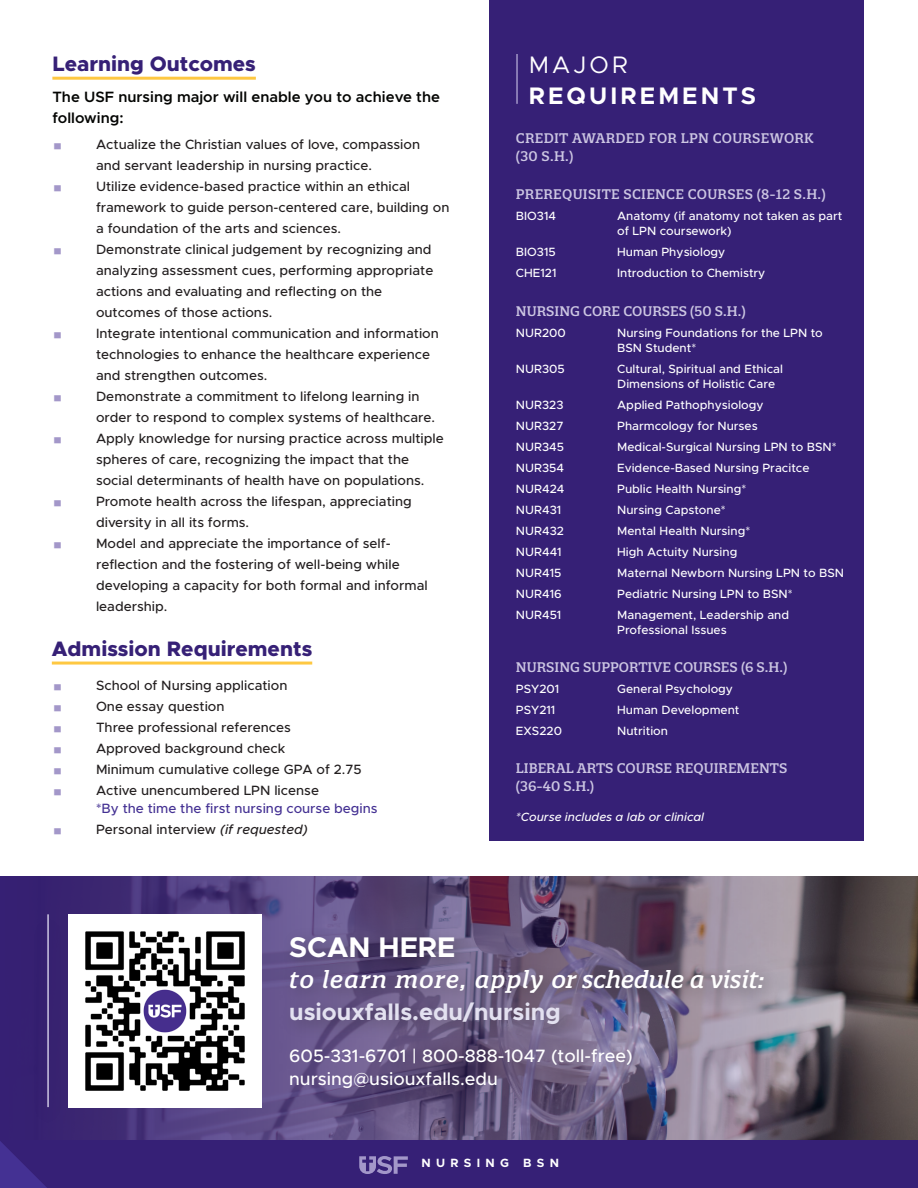
<style>
.page{position:relative;width:918px;height:1188px;background:#fff}
.page>*{position:absolute;margin:0;border:0;box-sizing:border-box;transform-origin:0 0}
.t1{font:700 28.5px "Metropolis";color:#fff}
.t2{font:700 24px "Metropolis";letter-spacing:.13em;color:#fff}
.t3{font:24px "Metropolis";letter-spacing:.13em;color:#fff}
.t4{font:italic 500 23.55px "Quatro Slab";letter-spacing:.02em;color:#fff}
.t5{font:700 23.55px "Metropolis";color:#e3e1f0}
.t6{font:800 21px "Metropolis";color:#362076}
.t7{font:500 18px "Metropolis";color:#fff}
.t8{font:600 15px/21px "Metropolis";color:#040503}
.t9{font:500 13.5px "Metropolis";color:#231f20}
.t10{font:500 13.5px "Quatro Slab";color:#ccc6e2}
.t11{font:500 13.5px "Quatro Slab";letter-spacing:.02em;color:#ccc6e2}
.t12{font:500 13.5px "Metropolis";color:#443193}
.t13{font:500 12px "Metropolis";color:#fff}
.t14{font:italic 500 12px "Metropolis";color:#fff}
.t15{font:700 12px "Metropolis";letter-spacing:.445em;color:#fff}
.s1{font-family:"Quatro Slab";font-weight:400;font-size:27px;color:#a397c9}
.s2{font-style:italic}
</style>
<div class="page">
<svg style="left:0;top:876px;width:918px;height:265px;background:#605174"></svg>
<div style="left:281px;top:927px;width:501px;height:116px;background:#231f20;opacity:.38"></div>
<div style="left:31px;top:911px;width:33px;height:219px;background:#362170"></div>
<hr style="left:47px;top:914px;width:2px;height:193px;background:#ccc6e2">
<img style="left:69px;top:914px;width:193px;height:193px">
<div style="left:0;top:1141px;width:918px;height:47px;background:#362076"></div>
<svg style="left:359px;top:1156px;width:49px;height:18px"></svg>
<svg style="left:0;top:1141px;width:47px;height:47px"></svg>
<div style="left:489px;top:0;width:375px;height:840px;background:#362076"></div>
<hr style="left:52px;top:662px;width:260px;height:3px;background:#fec842">
<hr style="left:52px;top:77px;width:204px;height:3px;background:#fec842">
<hr style="left:516px;top:54px;width:2px;height:50px;background:#a397c9">
<p class="t6" style="left:52px;top:50px;width:205px">Learning Outcomes</p>
<p class="t8" style="left:52px;top:87px;width:389px">The USF nursing major will enable you to achieve the following:</p>
<p class="t9" style="left:52px;top:136px;width:370px"><span class="s1">•</span> Actualize the Christian values of love, compassion</p>
<p class="t9" style="left:96px;top:157px;width:278px">and servant leadership in nursing practice.</p>
<p class="t9" style="left:52px;top:178px;width:360px"><span class="s1">•</span> Utilize evidence-based practice within an ethical</p>
<p class="t9" style="left:96px;top:199px;width:355px">framework to guide person-centered care, building on</p>
<p class="t9" style="left:96px;top:220px;width:247px">a foundation of the arts and sciences.</p>
<p class="t9" style="left:52px;top:241px;width:381px"><span class="s1">•</span> Demonstrate clinical judgement by recognizing and</p>
<p class="t9" style="left:96px;top:262px;width:339px">analyzing assessment cues, performing appropriate</p>
<p class="t9" style="left:96px;top:283px;width:288px">actions and evaluating and reflecting on the</p>
<p class="t9" style="left:96px;top:304px;width:178px">outcomes of those actions.</p>
<p class="t9" style="left:52px;top:325px;width:389px"><span class="s1">•</span> Integrate intentional communication and information</p>
<p class="t9" style="left:96px;top:346px;width:336px">technologies to enhance the healthcare experience</p>
<p class="t9" style="left:96px;top:367px;width:173px">and strengthen outcomes.</p>
<p class="t9" style="left:52px;top:388px;width:369px"><span class="s1">•</span> Demonstrate a commitment to lifelong learning in</p>
<p class="t9" style="left:96px;top:409px;width:341px">order to respond to complex systems of healthcare.</p>
<p class="t9" style="left:52px;top:430px;width:393px"><span class="s1">•</span> Apply knowledge for nursing practice across multiple</p>
<p class="t9" style="left:96px;top:451px;width:315px">spheres of care, recognizing the impact that the</p>
<p class="t9" style="left:96px;top:472px;width:330px">social determinants of health have on populations.</p>
<p class="t9" style="left:52px;top:493px;width:361px"><span class="s1">•</span> Promote health across the lifespan, appreciating</p>
<p class="t9" style="left:96px;top:514px;width:155px">diversity in all its forms.</p>
<p class="t9" style="left:52px;top:535px;width:340px"><span class="s1">•</span> Model and appreciate the importance of self-</p>
<p class="t9" style="left:96px;top:556px;width:305px">reflection and the fostering of well-being while</p>
<p class="t9" style="left:96px;top:577px;width:333px">developing a capacity for both formal and informal</p>
<p class="t9" style="left:96px;top:598px;width:73px">leadership.</p>
<p class="t6" style="left:52px;top:635px;width:262px">Admission Requirements</p>
<p class="t9" style="left:52px;top:677px;width:237px"><span class="s1">•</span> School of Nursing application</p>
<p class="t9" style="left:52px;top:698px;width:174px"><span class="s1">•</span> One essay question</p>
<p class="t9" style="left:52px;top:719px;width:241px"><span class="s1">•</span> Three professional references</p>
<p class="t9" style="left:52px;top:740px;width:235px"><span class="s1">•</span> Approved background check</p>
<p class="t9" style="left:52px;top:761px;width:311px"><span class="s1">•</span> Minimum cumulative college GPA of 2.75</p>
<p class="t9" style="left:52px;top:782px;width:269px"><span class="s1">•</span> Active unencumbered LPN license</p>
<p class="t12" style="left:96px;top:800px;width:283px">*By the time the first nursing course begins</p>
<p class="t9" style="left:52px;top:821px;width:257px"><span class="s1">•</span> Personal interview <span class="s2">(if requested)</span></p>
<p class="t3" style="left:529px;top:50px;width:101px">MAJOR</p>
<p class="t2" style="left:529px;top:80px;width:229px">REQUIREMENTS</p>
<p class="t11" style="left:516px;top:130px;width:299px">CREDIT AWARDED FOR LPN COURSEWORK</p>
<p class="t10" style="left:516px;top:148px;width:59px">(30 S.H.)</p>
<p class="t11" style="left:516px;top:186px;width:311px">PREREQUISITE SCIENCE COURSES (8-12 S.H.)</p>
<p class="t13" style="left:516px;top:209px;width:42px">BIO314</p>
<p class="t13" style="left:617px;top:209px;width:227px">Anatomy (if anatomy not taken as part</p>
<p class="t13" style="left:617px;top:224px;width:116px">of LPN coursework)</p>
<p class="t13" style="left:516px;top:245px;width:41px">BIO315</p>
<p class="t13" style="left:617px;top:245px;width:110px">Human Physiology</p>
<p class="t13" style="left:516px;top:266px;width:42px">CHE121</p>
<p class="t13" style="left:617px;top:266px;width:150px">Introduction to Chemistry</p>
<p class="t10" style="left:516px;top:302px;width:231px">NURSING CORE COURSES (50 S.H.)</p>
<p class="t13" style="left:516px;top:325px;width:51px">NUR200</p>
<p class="t13" style="left:617px;top:325px;width:207px">Nursing Foundations for the LPN to</p>
<p class="t13" style="left:617px;top:340px;width:81px">BSN Student*</p>
<p class="t13" style="left:516px;top:361px;width:50px">NUR305</p>
<p class="t13" style="left:617px;top:361px;width:167px">Cultural, Spiritual and Ethical</p>
<p class="t13" style="left:617px;top:376px;width:160px">Dimensions of Holistic Care</p>
<p class="t13" style="left:516px;top:397px;width:49px">NUR323</p>
<p class="t13" style="left:617px;top:397px;width:148px">Applied Pathophysiology</p>
<p class="t13" style="left:516px;top:418px;width:49px">NUR327</p>
<p class="t13" style="left:617px;top:418px;width:142px">Pharmcology for Nurses</p>
<p class="t13" style="left:516px;top:439px;width:50px">NUR345</p>
<p class="t13" style="left:617px;top:439px;width:221px">Medical-Surgical Nursing LPN to BSN*</p>
<p class="t13" style="left:516px;top:460px;width:50px">NUR354</p>
<p class="t13" style="left:617px;top:460px;width:194px">Evidence-Based Nursing Pracitce</p>
<p class="t13" style="left:516px;top:481px;width:50px">NUR424</p>
<p class="t13" style="left:617px;top:481px;width:131px">Public Health Nursing*</p>
<p class="t13" style="left:516px;top:502px;width:47px">NUR431</p>
<p class="t13" style="left:617px;top:502px;width:110px">Nursing Capstone*</p>
<p class="t13" style="left:516px;top:523px;width:49px">NUR432</p>
<p class="t13" style="left:617px;top:523px;width:134px">Mental Health Nursing*</p>
<p class="t13" style="left:516px;top:544px;width:47px">NUR441</p>
<p class="t13" style="left:617px;top:544px;width:122px">High Actuity Nursing</p>
<p class="t13" style="left:516px;top:565px;width:47px">NUR415</p>
<p class="t13" style="left:617px;top:565px;width:228px">Maternal Newborn Nursing LPN to BSN</p>
<p class="t13" style="left:516px;top:586px;width:47px">NUR416</p>
<p class="t13" style="left:617px;top:586px;width:177px">Pediatric Nursing LPN to BSN*</p>
<p class="t13" style="left:516px;top:607px;width:47px">NUR451</p>
<p class="t13" style="left:617px;top:607px;width:174px">Management, Leadership and</p>
<p class="t13" style="left:617px;top:622px;width:111px">Professional Issues</p>
<p class="t10" style="left:516px;top:658px;width:273px">NURSING SUPPORTIVE COURSES (6 S.H.)</p>
<p class="t13" style="left:516px;top:681px;width:45px">PSY201</p>
<p class="t13" style="left:617px;top:681px;width:117px">General Psychology</p>
<p class="t13" style="left:516px;top:702px;width:41px">PSY211</p>
<p class="t13" style="left:617px;top:702px;width:124px">Human Development</p>
<p class="t13" style="left:516px;top:723px;width:48px">EXS220</p>
<p class="t13" style="left:617px;top:723px;width:52px">Nutrition</p>
<p class="t10" style="left:516px;top:760px;width:273px">LIBERAL ARTS COURSE REQUIREMENTS</p>
<p class="t10" style="left:516px;top:778px;width:80px">(36-40 S.H.)</p>
<p class="t14" style="left:516px;top:809px;width:190px">*Course includes a lab or clinical</p>
<p class="t1" style="left:289px;top:929px;width:168px">SCAN HERE</p>
<p class="t4" style="left:289px;top:965px;width:477px">to learn more, apply or schedule a visit:</p>
<p class="t5" style="left:289px;top:997px;width:273px">usiouxfalls.edu/nursing</p>
<p class="t7" style="left:289px;top:1045px;width:345px">605-331-6701 | 800-888-1047 (toll-free)</p>
<p class="t7" style="left:289px;top:1067px;width:210px">nursing@usiouxfalls.edu</p>
<p class="t15" style="left:421px;top:1155px;width:139px">NURSING BSN</p>
</div>
